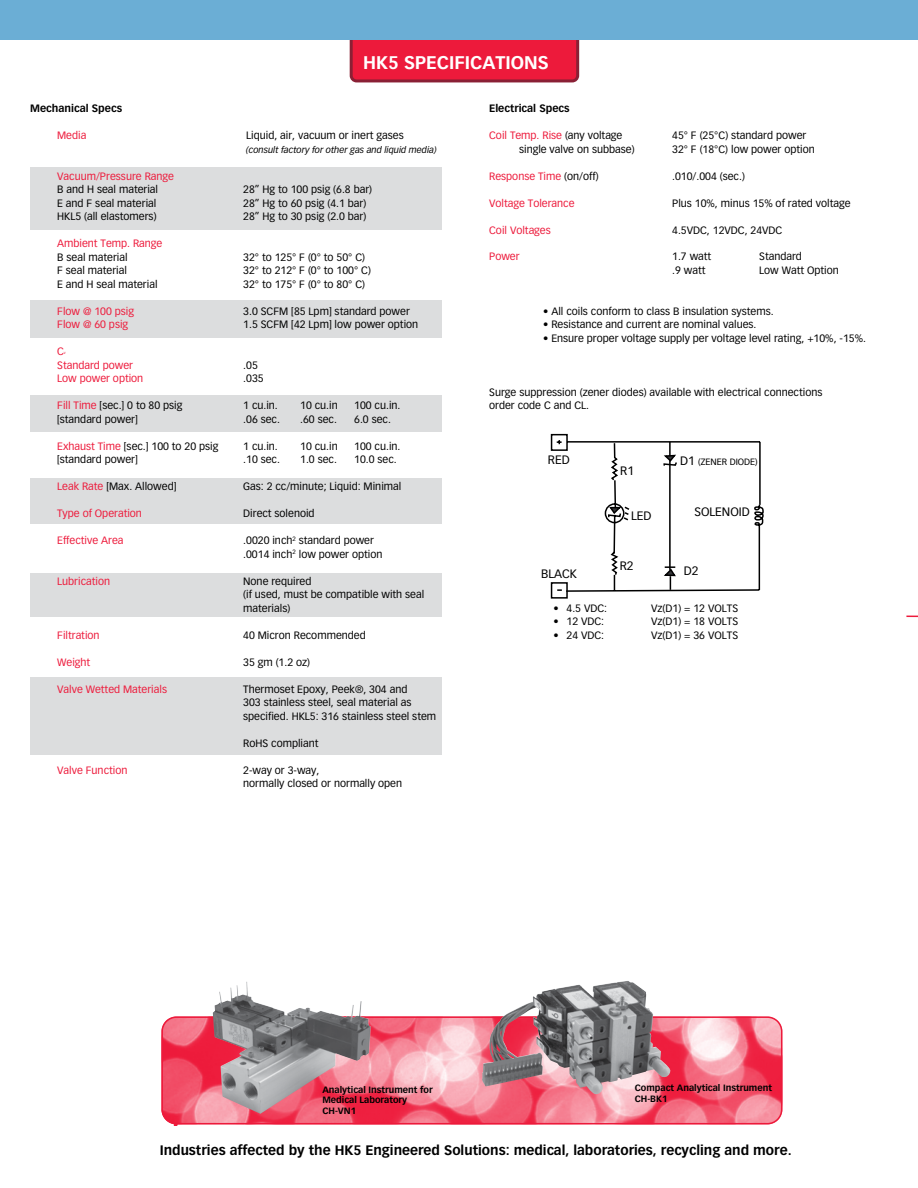
<style>
.page{position:relative;width:918px;height:1188px;background:#fff}
.page>*{position:absolute;margin:0;border:0;box-sizing:border-box;transform-origin:0 0}
.t1{font:700 18px "Vectora LT Std";color:#fff}
.t2{font:700 13.5px "Vectora LT Std";color:#000}
.t3{font:12px "Vectora LT Std";color:#000}
.t4{font:10.5px/13.5px "Vectora LT Std";color:#000}
.t5{font:10.5px/13.5px "Vectora LT Std";color:#ed1a3b}
.t6{font:700 10.5px "Vectora LT Std";color:#000}
.t7{font:700 9px/10.8px "Vectora LT Std";color:#000}
.t8{font:italic 9px "Vectora LT Std";color:#000}
.t9{font:9px "Vectora LT Std";color:#000}
.t10{font:3.6px "Vectora LT Std";color:#ed1a3b}
.s1{color:#000}
.s2{color:#ed1a3b}
.s3{font-size:12px}
</style>
<div class="page">
<svg style="left:161px;top:1016px;width:622px;height:110px;background:#ef7a8c"></svg>
<img style="left:482px;top:981px;width:145px;height:105px">
<img style="left:213px;top:982px;width:158px;height:132px">
<svg style="left:906px;top:615px;width:12px;height:3px"></svg>
<div style="left:30px;top:678px;width:412px;height:77px;background:#dcddde"></div>
<div style="left:30px;top:574px;width:412px;height:43px;background:#dcddde"></div>
<div style="left:30px;top:478px;width:412px;height:46px;background:#dcddde"></div>
<div style="left:30px;top:395px;width:412px;height:36px;background:#dcddde"></div>
<div style="left:30px;top:300px;width:412px;height:38px;background:#dcddde"></div>
<div style="left:30px;top:168px;width:412px;height:62px;background:#dcddde"></div>
<svg style="left:550px;top:433px;width:214px;height:166px"></svg>
<div style="left:351px;top:30px;width:227px;height:51px;background:#ed1a3b;border-radius:5px"></div>
<div style="left:350px;top:28px;width:229px;height:54px;border:3px solid #8a2035;border-radius:5px"></div>
<div style="left:0;top:0;width:918px;height:40px;background:#6baed5"></div>
<p class="t1" style="left:363px;top:52px;width:187px">HK5 SPECIFICATIONS</p>
<p class="t6" style="left:30px;top:102px;width:93px">Mechanical Specs</p>
<p class="t5" style="left:57px;top:129px;width:31px">Media</p>
<p class="t4" style="left:246px;top:129px;width:159px">Liquid, air, vacuum or inert gases</p>
<p class="t8" style="left:246px;top:144px;width:192px">(consult factory for other gas and liquid media)</p>
<p class="t5" style="left:57px;top:169px;width:118px">Vacuum/Pressure Range<br><span class="s1">B and H seal material</span></p>
<p class="t4" style="left:243px;top:183px;width:130px">28” Hg to 100 psig (6.8 bar)</p>
<p class="t4" style="left:57px;top:196px;width:101px">E and F seal material</p>
<p class="t4" style="left:243px;top:196px;width:125px">28” Hg to 60 psig (4.1 bar)</p>
<p class="t4" style="left:57px;top:210px;width:101px">HKL5 (all elastomers)</p>
<p class="t4" style="left:243px;top:210px;width:125px">28” Hg to 30 psig (2.0 bar)</p>
<p class="t5" style="left:57px;top:237px;width:107px">Ambient Temp. Range<br><span class="s1">B seal material</span></p>
<p class="t4" style="left:243px;top:250px;width:123px">32° to 125° F (0° to 50° C)</p>
<p class="t4" style="left:57px;top:264px;width:71px">F seal material</p>
<p class="t4" style="left:243px;top:264px;width:129px">32° to 212° F (0° to 100° C)</p>
<p class="t4" style="left:57px;top:277px;width:102px">E and H seal material</p>
<p class="t4" style="left:243px;top:277px;width:123px">32° to 175° F (0° to 80° C)</p>
<p class="t5" style="left:57px;top:304px;width:78px">Flow @ 100 psig</p>
<p class="t4" style="left:243px;top:304px;width:168px">3.0 SCFM [85 Lpm] standard power</p>
<p class="t5" style="left:57px;top:318px;width:73px">Flow @ 60 psig</p>
<p class="t4" style="left:243px;top:318px;width:177px">1.5 SCFM [42 Lpm] low power option</p>
<p class="t5" style="left:57px;top:345px;width:8px">C</p>
<p class="t10" style="left:64px;top:350px;width:3px">v</p>
<p class="t5" style="left:57px;top:358px;width:78px">Standard power</p>
<p class="t4" style="left:243px;top:358px;width:16px">.05</p>
<p class="t5" style="left:57px;top:372px;width:88px">Low power option</p>
<p class="t4" style="left:243px;top:372px;width:22px">.035</p>
<p class="t4" style="left:57px;top:399px;width:127px"><span class="s2">Fill Time</span> [sec.] 0 to 80 psig</p>
<p class="t4" style="left:243px;top:399px;width:36px">1 cu.in.</p>
<p class="t4" style="left:300px;top:399px;width:39px">10 cu.in</p>
<p class="t4" style="left:354px;top:399px;width:48px">100 cu.in.</p>
<p class="t4" style="left:57px;top:412px;width:82px">[standard power]</p>
<p class="t4" style="left:243px;top:412px;width:38px">.06 sec.</p>
<p class="t4" style="left:300px;top:412px;width:38px">.60 sec.</p>
<p class="t4" style="left:354px;top:412px;width:38px">6.0 sec.</p>
<p class="t4" style="left:57px;top:439px;width:163px"><span class="s2">Exhaust Time</span> [sec.] 100 to 20 psig</p>
<p class="t4" style="left:243px;top:439px;width:36px">1 cu.in.</p>
<p class="t4" style="left:300px;top:439px;width:39px">10 cu.in</p>
<p class="t4" style="left:354px;top:439px;width:48px">100 cu.in.</p>
<p class="t4" style="left:57px;top:453px;width:82px">[standard power]</p>
<p class="t4" style="left:243px;top:453px;width:38px">.10 sec.</p>
<p class="t4" style="left:300px;top:453px;width:38px">1.0 sec.</p>
<p class="t4" style="left:354px;top:453px;width:44px">10.0 sec.</p>
<p class="t4" style="left:57px;top:480px;width:121px"><span class="s2">Leak Rate</span> [Max. Allowed]</p>
<p class="t4" style="left:243px;top:480px;width:160px">Gas: 2 cc/minute; Liquid: Minimal</p>
<p class="t5" style="left:57px;top:507px;width:86px">Type of Operation</p>
<p class="t4" style="left:243px;top:507px;width:73px">Direct solenoid</p>
<p class="t5" style="left:57px;top:534px;width:68px">Effective Area</p>
<p class="t4" style="left:243px;top:534px;width:141px">.0020 inch<sup>2</sup> standard power .0014 inch<sup>2</sup> low power option</p>
<p class="t5" style="left:57px;top:574px;width:54px">Lubrication</p>
<p class="t4" style="left:243px;top:574px;width:183px">None required<br>(if used, must be compatible with seal materials)</p>
<p class="t5" style="left:57px;top:628px;width:44px">Filtration</p>
<p class="t4" style="left:243px;top:628px;width:124px">40 Micron Recommended</p>
<p class="t5" style="left:57px;top:655px;width:35px">Weight</p>
<p class="t4" style="left:243px;top:655px;width:68px">35 gm (1.2 oz)</p>
<p class="t5" style="left:57px;top:682px;width:111px">Valve Wetted Materials</p>
<p class="t4" style="left:243px;top:682px;width:194px">Thermoset Epoxy, Peek®, 304 and<br>303 stainless steel, seal material as specified. HKL5: 316 stainless steel stem</p>
<p class="t4" style="left:243px;top:736px;width:77px">RoHS compliant</p>
<p class="t5" style="left:57px;top:763px;width:72px">Valve Function</p>
<p class="t4" style="left:243px;top:763px;width:160px">2-way or 3-way,<br>normally closed or normally open</p>
<p class="t6" style="left:489px;top:102px;width:82px">Electrical Specs</p>
<p class="t5" style="left:489px;top:129px;width:135px">Coil Temp. Rise <span class="s1">(any voltage</span></p>
<p class="t4" style="left:672px;top:129px;width:136px">45° F (25°C) standard power</p>
<p class="t4" style="left:519px;top:142px;width:117px">single valve on subbase)</p>
<p class="t4" style="left:672px;top:142px;width:144px">32° F (18°C) low power option</p>
<p class="t5" style="left:489px;top:169px;width:111px">Response Time <span class="s1">(on/off)</span></p>
<p class="t4" style="left:672px;top:169px;width:74px">.010/.004 (sec.)</p>
<p class="t5" style="left:489px;top:196px;width:87px">Voltage Tolerance</p>
<p class="t4" style="left:672px;top:196px;width:180px">Plus 10%, minus 15% of rated voltage</p>
<p class="t5" style="left:489px;top:223px;width:63px">Coil Voltages</p>
<p class="t4" style="left:672px;top:223px;width:112px">4.5VDC, 12VDC, 24VDC</p>
<p class="t5" style="left:489px;top:250px;width:32px">Power</p>
<p class="t4" style="left:672px;top:250px;width:41px">1.7 watt</p>
<p class="t4" style="left:759px;top:250px;width:44px">Standard</p>
<p class="t4" style="left:672px;top:264px;width:35px">.9 watt</p>
<p class="t4" style="left:759px;top:264px;width:81px">Low Watt Option</p>
<p class="t4" style="left:543px;top:304px;width:232px">• All coils conform to class B insulation systems.</p>
<p class="t4" style="left:543px;top:318px;width:215px">• Resistance and current are nominal values.</p>
<p class="t4" style="left:543px;top:331px;width:324px">• Ensure proper voltage supply per voltage level rating, +10%, -15%.</p>
<p class="t4" style="left:489px;top:385px;width:335px">Surge suppression (zener diodes) available with electrical connections order code C and CL.</p>
<p class="t3" style="left:548px;top:453px;width:23px">RED</p>
<p class="t3" style="left:541px;top:567px;width:37px">BLACK</p>
<p class="t3" style="left:620px;top:463px;width:15px">R1</p>
<p class="t3" style="left:631px;top:508px;width:22px">LED</p>
<p class="t3" style="left:620px;top:559px;width:15px">R2</p>
<p class="t9" style="left:680px;top:456px;width:79px"><span class="s3">D1</span> (ZENER DIODE)</p>
<p class="t3" style="left:694px;top:505px;width:57px">SOLENOID</p>
<p class="t3" style="left:684px;top:563px;width:16px">D2</p>
<p class="t4" style="left:553px;top:601px;width:55px">• 4.5 VDC:</p>
<p class="t4" style="left:651px;top:601px;width:89px">Vz(D1) = 12 VOLTS</p>
<p class="t4" style="left:553px;top:615px;width:52px">• 12 VDC:</p>
<p class="t4" style="left:651px;top:615px;width:89px">Vz(D1) = 18 VOLTS</p>
<p class="t4" style="left:553px;top:628px;width:52px">• 24 VDC:</p>
<p class="t4" style="left:651px;top:628px;width:89px">Vz(D1) = 36 VOLTS</p>
<p class="t7" style="left:635px;top:1082px;width:139px">Compact Analytical Instrument<br>CH-BK1</p>
<p class="t7" style="left:322px;top:1084px;width:112px">Analytical Instrument for<br>Medical Laboratory<br>CH-VN1</p>
<p class="t2" style="left:160px;top:1142px;width:633px">Industries affected by the HK5 Engineered Solutions: medical, laboratories, recycling and more.</p>
</div>
